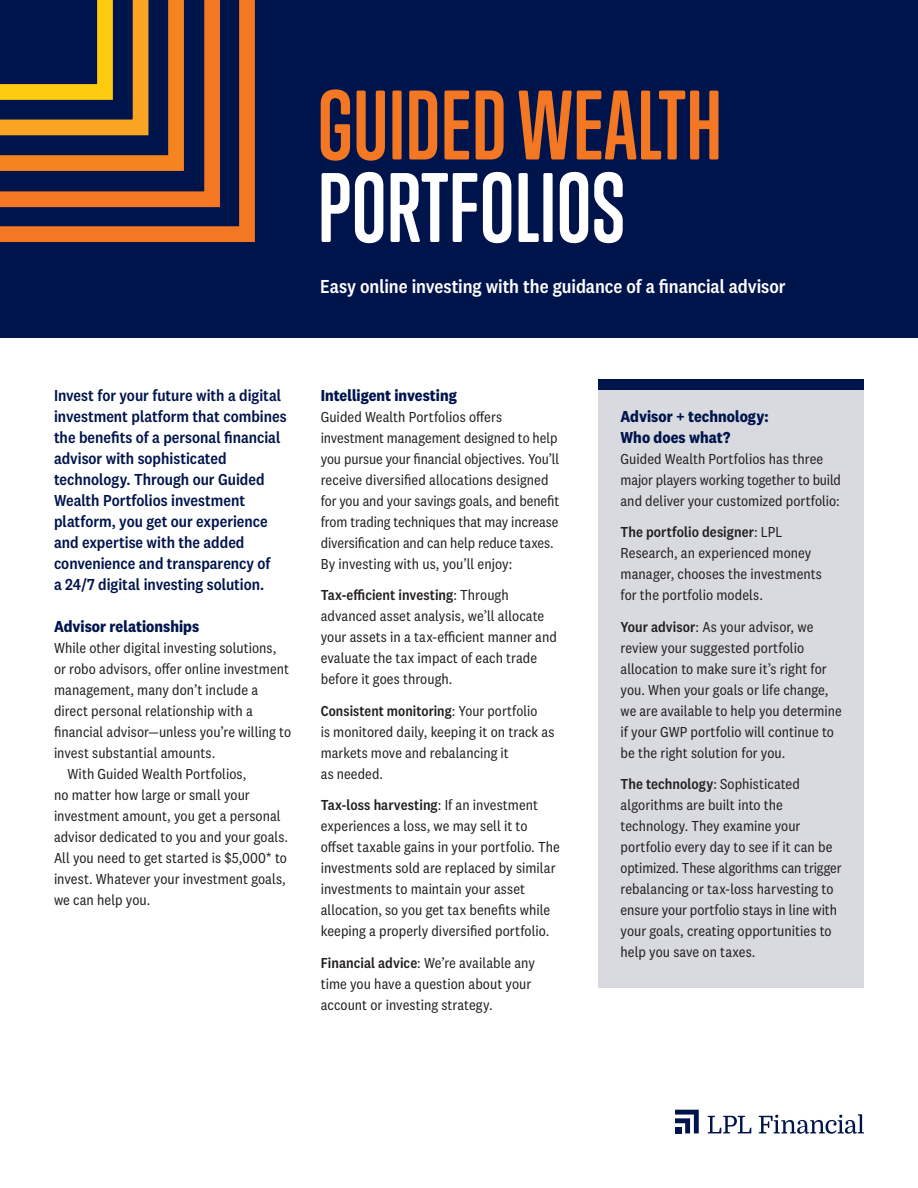
<style>
.page{position:relative;width:918px;height:1188px;background:#fff}
.page>*{position:absolute;margin:0;border:0;box-sizing:border-box;transform-origin:0 0}
._01-2_Title_Orange{font:700 90px/82.5px "Trump Soft Pro";letter-spacing:.005em;color:#f47723}
._02-1_Subtitle_White{font:500 19.5px "National 2 Narrow";letter-spacing:-.005em;color:#fff}
._11_Pull_Quote{font:500 16.5px/21px "National 2 Narrow";color:#00144c}
._05-1_Body_First_Par{font:700 16.5px/21px "National 2 Narrow";color:#00144c}
._05-1_Body_First_Par-2{font:15px/21px "National 2 Narrow";color:#231f20}
._05-2_Body_Indent{font:15px/21px "National 2 Narrow";letter-spacing:.005em;color:#231f20}
.s1{color:#fff}
.s2{font-weight:500}
</style>
<div class="page">
<div style="left:0;top:0;width:918px;height:338px;background:#00144c"></div>
<svg style="left:0;top:0;width:255px;height:242px"></svg>
<svg style="left:0;top:0;width:192px;height:179px"></svg>
<svg style="left:675px;top:1110px;width:24px;height:23px"></svg>
<svg style="left:708px;top:1116px;width:43px;height:17px"></svg>
<svg style="left:759px;top:1114px;width:105px;height:20px"></svg>
<div style="left:598px;top:380px;width:266px;height:608px;background:#d8dadf"></div>
<div style="left:598px;top:380px;width:266px;height:10px;background:#00144c"></div>
<p class="_01-2_Title_Orange" style="left:318px;top:84px;width:406px">GUIDED WEALTH<br><span class="s1">PORTFOLIOS</span></p>
<p class="_02-1_Subtitle_White" style="left:320px;top:275px;width:467px">Easy online investing with the guidance of a financial advisor</p>
<p class="_11_Pull_Quote" style="left:54px;top:384px;width:234px">Invest for your future with a digital investment platform that combines the benefits of a personal financial advisor with sophisticated technology. Through our Guided<br>Wealth Portfolios investment platform, you get our experience and expertise with the added convenience and transparency of<br>a 24/7 digital investing solution.</p>
<p class="_05-1_Body_First_Par" style="left:54px;top:615px;width:147px">Advisor relationships</p>
<p class="_05-1_Body_First_Par-2" style="left:54px;top:637px;width:239px">While other digital investing solutions, or robo advisors, offer online investment management, many don’t include a direct personal relationship with a financial advisor—unless you’re willing to invest substantial amounts.</p>
<p class="_05-2_Body_Indent" style="left:54px;top:763px;width:236px;text-indent:14px">With Guided Wealth Portfolios,<br>no matter how large or small your investment amount, you get a personal advisor dedicated to you and your goals.<br>All you need to get started is $5,000* to invest. Whatever your investment goals, we can help you.</p>
<p class="_05-1_Body_First_Par" style="left:321px;top:384px;width:138px">Intelligent investing</p>
<p class="_05-1_Body_First_Par-2" style="left:321px;top:406px;width:240px">Guided Wealth Portfolios offers investment management designed to help you pursue your financial objectives. You’ll receive diversified allocations designed for you and your savings goals, and benefit from trading techniques that may increase diversification and can help reduce taxes.<br>By investing with us, you’ll enjoy:</p>
<p class="_05-1_Body_First_Par-2" style="left:321px;top:584px;width:238px"><span class="s2">Tax-efficient investing</span>: Through advanced asset analysis, we’ll allocate your assets in a tax-efficient manner and evaluate the tax impact of each trade before it goes through.</p>
<p class="_05-1_Body_First_Par-2" style="left:321px;top:700px;width:235px"><span class="s2">Consistent monitoring</span>: Your portfolio<br>is monitored daily, keeping it on track as markets move and rebalancing it<br>as needed.</p>
<p class="_05-1_Body_First_Par-2" style="left:321px;top:794px;width:241px"><span class="s2">Tax-loss harvesting</span>: If an investment experiences a loss, we may sell it to offset taxable gains in your portfolio. The investments sold are replaced by similar investments to maintain your asset allocation, so you get tax benefits while keeping a properly diversified portfolio.</p>
<p class="_05-1_Body_First_Par-2" style="left:321px;top:952px;width:216px"><span class="s2">Financial advice</span>: We’re available any time you have a question about your account or investing strategy.</p>
<p class="_05-1_Body_First_Par" style="left:621px;top:405px;width:149px">Advisor + technology:<br>Who does what?</p>
<p class="_05-1_Body_First_Par-2" style="left:621px;top:448px;width:222px">Guided Wealth Portfolios has three major players working together to build and deliver your customized portfolio:</p>
<p class="_05-1_Body_First_Par-2" style="left:621px;top:521px;width:203px"><span class="s2">The portfolio designer</span>: LPL<br>Research, an experienced money manager, chooses the investments for the portfolio models.</p>
<p class="_05-1_Body_First_Par-2" style="left:621px;top:616px;width:223px"><span class="s2">Your advisor</span>: As your advisor, we review your suggested portfolio allocation to make sure it’s right for you. When your goals or life change, we are available to help you determine if your GWP portfolio will continue to be the right solution for you.</p>
<p class="_05-1_Body_First_Par-2" style="left:621px;top:773px;width:223px"><span class="s2">The technology</span>: Sophisticated algorithms are built into the technology. They examine your portfolio every day to see if it can be optimized. These algorithms can trigger rebalancing or tax-loss harvesting to ensure your portfolio stays in line with your goals, creating opportunities to help you save on taxes.</p>
</div>
